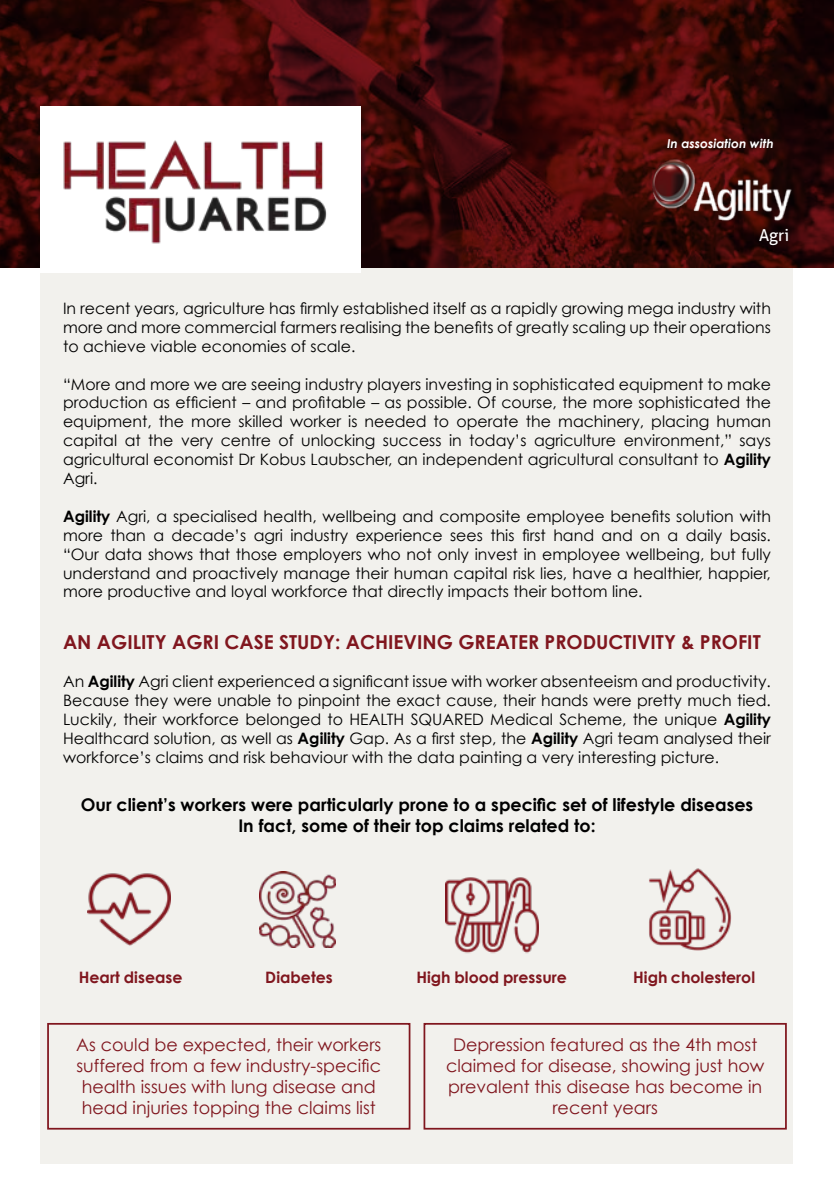
<style>
.page{position:relative;width:834px;height:1191px;background:#fff}
.page>*{position:absolute;margin:0;border:0;box-sizing:border-box;transform-origin:0 0}
.t1{font:700 19.25px "Century Gothic";color:#80161e}
.t2{font:17.5px/21px "Century Gothic";color:#80161e;text-align:center}
.t3{font:700 17.5px/21px "Century Gothic";color:#000;text-align:center}
.t4{font:16.45px "Aller";color:#fff}
.t5{font:15.75px/18.9px "Century Gothic";color:#000;text-align:justify}
.t6{font:700 15.75px "Century Gothic";color:#80161e}
.t7{font:italic 700 12.25px "Century Gothic";color:#fff}
.s1{font-weight:700}
</style>
<div class="page">
<svg style="left:0;top:0;width:833px;height:268px;background:#3d0a09"></svg>
<div style="left:41px;top:268px;width:752px;height:895px;background:#f2f1ed"></div>
<div style="left:41px;top:107px;width:319px;height:166px;background:#fff"></div>
<img style="left:63px;top:140px;width:264px;height:104px">
<img style="left:627px;top:150px;width:186px;height:97px">
<img style="left:88px;top:873px;width:83px;height:73px">
<img style="left:260px;top:871px;width:75px;height:76px">
<img style="left:445px;top:877px;width:93px;height:77px">
<img style="left:649px;top:868px;width:82px;height:83px">
<div style="left:47px;top:1023px;width:363px;height:106px;border:2px solid #80161e"></div>
<div style="left:423px;top:1023px;width:363px;height:106px;border:2px solid #80161e"></div>
<p class="t7" style="left:667px;top:136px;width:108px">In assosiation with</p>
<p class="t4" style="left:758px;top:225px;width:32px">Agri</p>
<p class="t5" style="left:63px;top:298px;width:709px">In recent years, agriculture has firmly established itself as a rapidly growing mega industry with more and more commercial farmers realising the benefits of greatly scaling up their operations to achieve viable economies of scale.</p>
<p class="t5" style="left:63px;top:374px;width:709px">“More and more we are seeing industry players investing in sophisticated equipment to make production as efficient – and profitable – as possible. Of course, the more sophisticated the equipment, the more skilled worker is needed to operate the machinery, placing human capital at the very centre of unlocking success in today’s agriculture environment,” says agricultural economist Dr Kobus Laubscher, an independent agricultural consultant to <span class="s1">Agility </span>Agri.</p>
<p class="t5" style="left:63px;top:506px;width:709px"><span class="s1">Agility</span> Agri, a specialised health, wellbeing and composite employee benefits solution with more than a decade’s agri industry experience sees this first hand and on a daily basis. “Our data shows that those employers who not only invest in employee wellbeing, but fully understand and proactively manage their human capital risk lies, have a healthier, happier, more productive and loyal workforce that directly impacts their bottom line.</p>
<p class="t1" style="left:63px;top:630px;width:699px">AN AGILITY AGRI CASE STUDY: ACHIEVING GREATER PRODUCTIVITY &amp; PROFIT</p>
<p class="t5" style="left:63px;top:672px;width:709px">An <span class="s1">Agility</span> Agri client experienced a significant issue with worker absenteeism and productivity.<br>Because they were unable to pinpoint the exact cause, their hands were pretty much tied.<br>Luckily, their workforce belonged to HEALTH SQUARED Medical Scheme, the unique <span class="s1">Agility </span>Healthcard solution, as well as <span class="s1">Agility</span> Gap. As a first step, the <span class="s1">Agility</span> Agri team analysed their workforce’s claims and risk behaviour with the data painting a very interesting picture.</p>
<p class="t3" style="left:81px;top:793px;width:673px">Our client’s workers were particularly prone to a specific set of lifestyle diseases<br>In fact, some of their top claims related to:</p>
<p class="t6" style="left:79px;top:967px;width:105px">Heart disease</p>
<p class="t6" style="left:265px;top:967px;width:69px">Diabetes</p>
<p class="t6" style="left:416px;top:967px;width:152px">High blood pressure</p>
<p class="t6" style="left:633px;top:967px;width:123px">High cholesterol</p>
<p class="t2" style="left:76px;top:1034px;width:306px">As could be expected, their workers suffered from a few industry-specific health issues with lung disease and head injuries topping the claims list</p>
<p class="t2" style="left:446px;top:1034px;width:320px">Depression featured as the 4th most claimed for disease, showing just how prevalent this disease has become in recent years</p>
</div>
